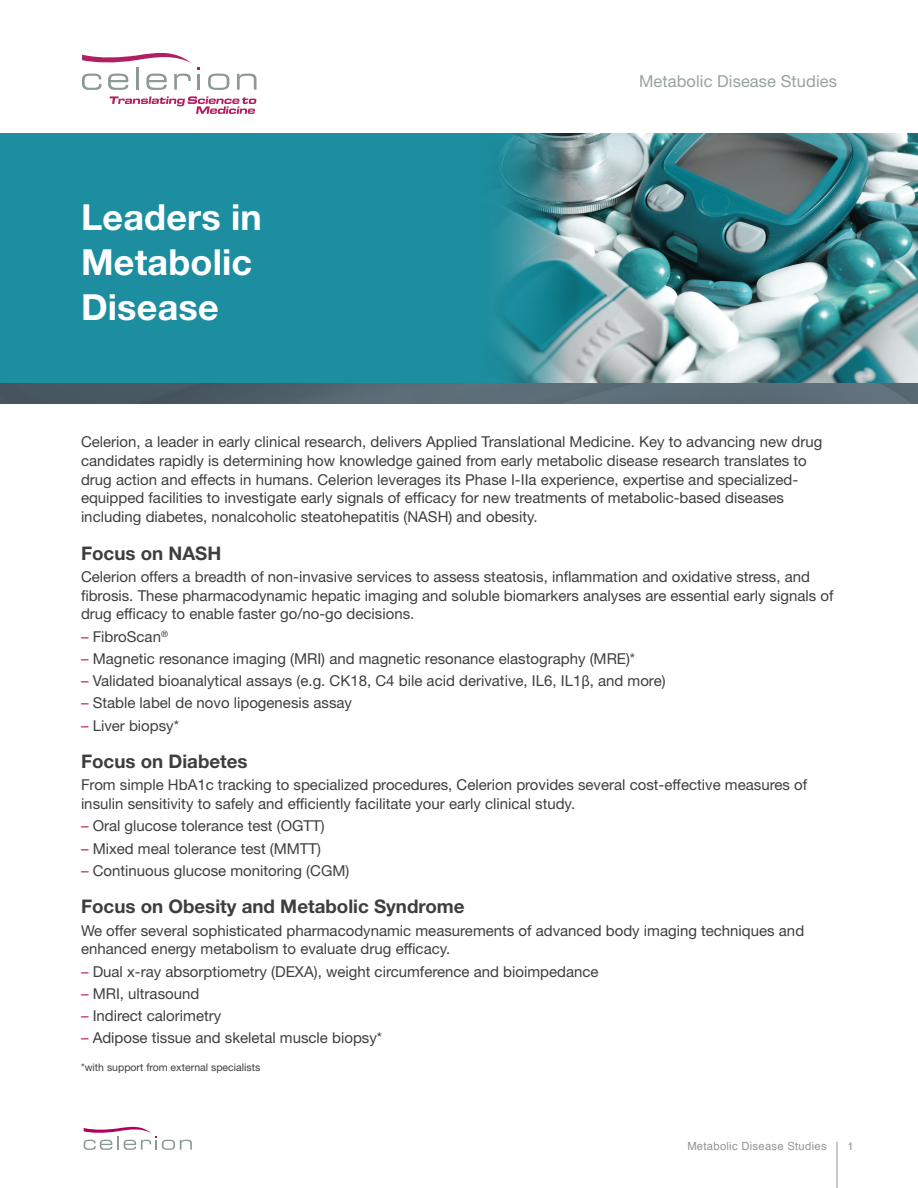
<style>
.page{position:relative;width:918px;height:1188px;background:#fff}
.page>*{position:absolute;margin:0;border:0;box-sizing:border-box;transform-origin:0 0}
.t1{font:700 36px/45px "Helvetica Neue LT Std";letter-spacing:.005em;color:#fff}
.t2{font:700 18.75px "Helvetica Neue LT Std";color:#3e3e3f}
.t3{font:16.5px "Helvetica Neue LT Std";letter-spacing:.005em;color:#94a49c}
.t4{font:15px/18.8px "Helvetica Neue LT Std";color:#3e3e3f}
.t5{font:11.25px "Helvetica";letter-spacing:.025em;color:#939598}
.t6{font:10.5px "Helvetica Neue LT Std";color:#3e3e3f}
.s1{color:#b82768}
.s2{font-family:"Myriad Pro"}
</style>
<div class="page">
<div style="left:0;top:133px;width:684px;height:266px;background:#1c8e9f"></div>
<img style="left:474px;top:133px;width:444px;height:251px">
<img style="left:0;top:384px;width:918px;height:20px">
<svg style="left:208px;top:74px;width:21px;height:16px"></svg>
<svg style="left:237px;top:74px;width:19px;height:16px"></svg>
<svg style="left:82px;top:53px;width:118px;height:37px"></svg>
<svg style="left:110px;top:96px;width:146px;height:18px"></svg>
<hr style="left:837px;top:1142px;width:1px;height:46px;background:#939598">
<svg style="left:84px;top:1126px;width:108px;height:24px"></svg>
<h1 class="t1" style="left:81px;top:194px;width:182px">Leaders in<br>Metabolic<br>Disease</h1>
<p class="t3" style="left:639px;top:72px;width:199px">Metabolic Disease Studies</p>
<p class="t4" style="left:81px;top:432px;width:743px">Celerion, a leader in early clinical research, delivers Applied Translational Medicine. Key to advancing new drug candidates rapidly is determining how knowledge gained from early metabolic disease research translates to drug action and effects in humans. Celerion leverages its Phase I-IIa experience, expertise and specialized&shy;equipped facilities to investigate early signals of efficacy for new treatments of metabolic-based diseases including diabetes, nonalcoholic steatohepatitis (NASH) and obesity.</p>
<p class="t2" style="left:81px;top:541px;width:142px">Focus on NASH</p>
<p class="t4" style="left:81px;top:567px;width:754px">Celerion offers a breadth of non-invasive services to assess steatosis, inflammation and oxidative stress, and fibrosis. These pharmacodynamic hepatic imaging and soluble biomarkers analyses are essential early signals of drug efficacy to enable faster go/no-go decisions.</p>
<p class="t4" style="left:81px;top:627px;width:89px"><span class="s1">–</span> FibroScan<sup>®</sup></p>
<p class="t4" style="left:81px;top:649px;width:556px"><span class="s1">–</span> Magnetic resonance imaging (MRI) and magnetic resonance elastography (MRE)*</p>
<p class="t4" style="left:81px;top:671px;width:586px"><span class="s1">–</span> Validated bioanalytical assays (e.g. CK18, C4 bile acid derivative, IL6, IL1<span class="s2">β</span>, and more)</p>
<p class="t4" style="left:81px;top:693px;width:273px"><span class="s1">–</span> Stable label de novo lipogenesis assay</p>
<p class="t4" style="left:81px;top:716px;width:100px"><span class="s1">–</span> Liver biopsy*</p>
<p class="t2" style="left:81px;top:750px;width:168px">Focus on Diabetes</p>
<p class="t4" style="left:81px;top:775px;width:728px">From simple HbA1c tracking to specialized procedures, Celerion provides several cost-effective measures of insulin sensitivity to safely and efficiently facilitate your early clinical study.</p>
<p class="t4" style="left:81px;top:816px;width:245px"><span class="s1">–</span> Oral glucose tolerance test (OGTT)</p>
<p class="t4" style="left:81px;top:839px;width:242px"><span class="s1">–</span> Mixed meal tolerance test (MMTT)</p>
<p class="t4" style="left:81px;top:861px;width:270px"><span class="s1">–</span> Continuous glucose monitoring (CGM)</p>
<p class="t2" style="left:81px;top:895px;width:385px">Focus on Obesity and Metabolic Syndrome</p>
<p class="t4" style="left:81px;top:921px;width:725px">We offer several sophisticated pharmacodynamic measurements of advanced body imaging techniques and enhanced energy metabolism to evaluate drug efficacy.</p>
<p class="t4" style="left:81px;top:962px;width:519px"><span class="s1">–</span> Dual x-ray absorptiometry (DEXA), weight circumference and bioimpedance</p>
<p class="t4" style="left:81px;top:984px;width:120px"><span class="s1">–</span> MRI, ultrasound</p>
<p class="t4" style="left:81px;top:1006px;width:142px"><span class="s1">–</span> Indirect calorimetry</p>
<p class="t4" style="left:81px;top:1029px;width:303px"><span class="s1">–</span> Adipose tissue and skeletal muscle biopsy*</p>
<p class="t6" style="left:81px;top:1061px;width:181px">*with support from external specialists</p>
<p class="t5" style="left:687px;top:1137px;width:141px">Metabolic Disease Studies</p>
<p class="t5" style="left:847px;top:1137px;width:8px">1</p>
</div>
